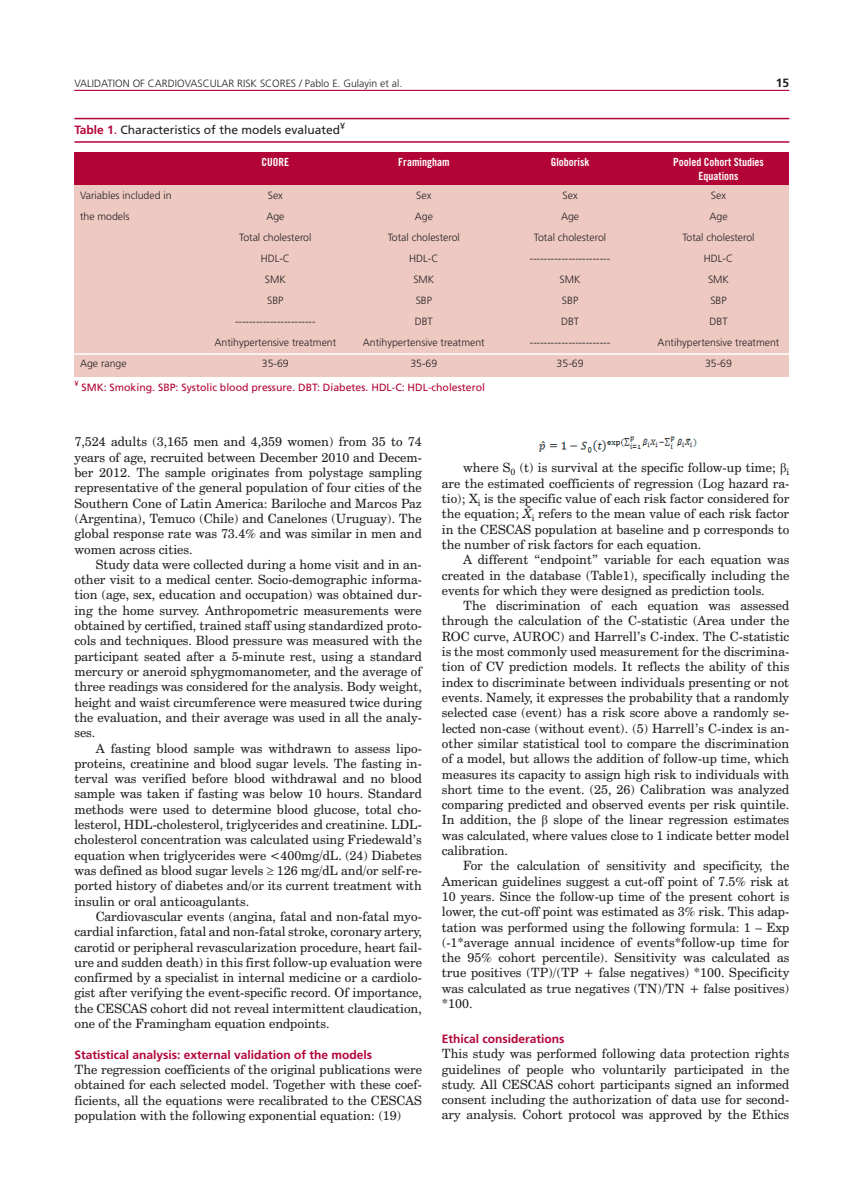
<style>
.page{position:relative;width:851px;height:1191px;background:#fff}
.page>*{position:absolute;margin:0;border:0;box-sizing:border-box;transform-origin:0 0}
.t1{font:12.75px/15.3px "Century Schoolbook BT";color:#231f20;text-align:justify}
.t2{font:700 12px "Frutiger LT Std";color:#b30437}
.t3{font:12px "Frutiger";color:#231f20}
.t4{font:700 12px "Frutiger LT Std";color:#231f20}
.t5{font:11.25px/13.5px "Trade Gothic LT Std Bd Cn 20";color:#fff;text-align:center}
.t6{font:300 10.5px/21px "Frutiger LT Std";color:#231f20;text-align:center}
.t7{font:10.5px "Frutiger";color:#b30437}
.s1{font-family:"Frutiger LT Std";font-weight:700;color:#b30437}
.s2{color:#b30437}
.s3{font-family:"Times New Roman"}
.s4{font-style:italic}
</style>
<div class="page">
<hr style="left:74px;top:90px;width:715px;height:1px;background:#b30437">
<div style="left:74px;top:152px;width:715px;height:33px;background:#b30437"></div>
<div style="left:74px;top:185px;width:715px;height:191px;background:#eec9c2"></div>
<hr style="left:70px;top:353px;width:728px;height:2px;background:#fff">
<hr style="left:74px;top:118px;width:715px;height:1px;background:#b30437">
<hr style="left:74px;top:141px;width:715px;height:2px;background:#b30437">
<img style="left:539px;top:436px;width:157px;height:17px">
<p class="t6" style="left:74px;top:73px;width:212px">VALI DATION OF CARDIOVASC ULAR RISK SC ORES</p>
<p class="t6" style="left:299px;top:73px;width:105px">/ Pablo E. Gulayin et al.</p>
<p class="t4" style="left:775px;top:75px;width:15px">15</p>
<p class="t3" style="left:74px;top:123px;width:272px"><span class="s1">Table 1</span><span class="s2">.</span> Characteristics of the models evaluated<sup>¥</sup></p>
<p class="t6" style="left:80px;top:185px;width:93px;text-align:left">Variables included in the models</p>
<p class="t6" style="left:80px;top:353px;width:48px">Age range</p>
<p class="t5" style="left:261px;top:155px;width:29px">CUORE</p>
<p class="t5" style="left:398px;top:155px;width:53px">Framingham</p>
<p class="t5" style="left:550px;top:155px;width:40px">Globorisk</p>
<p class="t5" style="left:673px;top:155px;width:92px">Pooled Cohort Studies<br>Equations</p>
<p class="t6" style="left:214px;top:185px;width:123px">Sex<br>Age<br>Total cholesterol<br>HDL-C<br>SMK<br>SBP<br>-----------------------<br>Antihypertensive treatment<br>35-69</p>
<p class="t6" style="left:529px;top:185px;width:82px">Sex<br>Age<br>Total cholesterol -----------------------<br>SMK<br>SBP<br>DBT -----------------------<br>35-69</p>
<p class="t6" style="left:363px;top:185px;width:123px">Sex<br>Age<br>Total cholesterol<br>HDL-C<br>SMK<br>SBP<br>DBT<br>Antihypertensive treatment<br>35-69</p>
<p class="t6" style="left:657px;top:185px;width:123px">Sex<br>Age<br>Total cholesterol<br>HDL-C<br>SMK<br>SBP<br>DBT<br>Antihypertensive treatment<br>35-69</p>
<p class="t7" style="left:74px;top:381px;width:412px"><sup>¥</sup> SMK: Smoking. SBP: Systolic blood pressure. DBT: Diabetes. HDL-C: HDL-cholesterol</p>
<p class="t1" style="left:74px;top:434px;width:349px">7,524 adults (3,165 men and 4,359 women) from 35 to 74 years of age, recruited between December 2010 and Decem&shy;ber 2012. The sample originates from polystage sampling representative of the general population of four cities of the Southern Cone of Latin America: Bariloche and Marcos Paz (Argentina), Temuco (Chile) and Canelones (Uruguay). The global response rate was 73.4% and was similar in men and women across cities.</p>
<p class="t1" style="left:74px;top:556px;width:349px;text-indent:21px">Study data were collected during a home visit and in an&shy;other visit to a medical center. Socio-demographic informa&shy;tion (age, sex, education and occupation) was obtained dur&shy;ing the home survey. Anthropometric measurements were obtained by certified, trained staff using standardized proto&shy;cols and techniques. Blood pressure was measured with the participant seated after a 5-minute rest, using a standard mercury or aneroid sphygmomanometer, and the average of three readings was considered for the analysis. Body weight, height and waist circumference were measured twice during the evaluation, and their average was used in all the analy&shy;ses.</p>
<p class="t1" style="left:74px;top:740px;width:349px;text-indent:21px">A fasting blood sample was withdrawn to assess lipo&shy;proteins, creatinine and blood sugar levels. The fasting in&shy;terval was verified before blood withdrawal and no blood sample was taken if fasting was below 10 hours. Standard methods were used to determine blood glucose, total cho&shy;lesterol, HDL-cholesterol, triglycerides and creatinine. LDL&shy;cholesterol concentration was calculated using Friedewald’s equation when triglycerides were &lt;400mg/dL. (24) Diabetes was defined as blood sugar levels ≥ 126 mg/dL and/or self-re&shy;ported history of diabetes and/or its current treatment with insulin or oral anticoagulants.</p>
<p class="t1" style="left:74px;top:908px;width:349px;text-indent:21px">Cardiovascular events (angina, fatal and non-fatal myo&shy;cardial infarction, fatal and non-fatal stroke, coronary artery, carotid or peripheral revascularization procedure, heart fail&shy;ure and sudden death) in this first follow-up evaluation were confirmed by a specialist in internal medicine or a cardiolo&shy;gist after verifying the event-specific record. Of importance, the CESCAS cohort did not reveal intermittent claudication, one of the Framingham equation endpoints.</p>
<p class="t2" style="left:74px;top:1047px;width:299px">Statistical analysis: external validation of the models</p>
<p class="t1" style="left:74px;top:1061px;width:349px">The regression coefficients of the original publications were obtained for each selected model. Together with these coef&shy;ficients, all the equations were recalibrated to the CESCAS population with the following exponential equation: (19)</p>
<p class="t1" style="left:442px;top:460px;width:349px;text-indent:21px">where S<sub>0</sub> (t) is survival at the specific follow-up time; <span class="s3">β</span><sub>i </sub>are the estimated coefficients of regression (Log hazard ra&shy;tio); X<sub>i</sub> is the specific value of each risk factor considered for the equation; <span class="s4">X</span><sub>i</sub> refers to the mean value of each risk factor in the CESCAS population at baseline and p corresponds to the number of risk factors for each equation.</p>
<p class="t1" style="left:442px;top:552px;width:349px;text-indent:21px">A different “endpoint” variable for each equation was created in the database (Table1), specifically including the events for which they were designed as prediction tools.</p>
<p class="t1" style="left:442px;top:598px;width:349px;text-indent:21px">The discrimination of each equation was assessed through the calculation of the C-statistic (Area under the ROC curve, AUROC) and Harrell’s C-index. The C-statistic is the most commonly used measurement for the discrimina&shy;tion of CV prediction models. It reflects the ability of this index to discriminate between individuals presenting or not events. Namely, it expresses the probability that a randomly selected case (event) has a risk score above a randomly se&shy;lected non-case (without event). (5) Harrell’s C-index is an&shy;other similar statistical tool to compare the discrimination of a model, but allows the addition of follow-up time, which measures its capacity to assign high risk to individuals with short time to the event. (25, 26) Calibration was analyzed comparing predicted and observed events per risk quintile.<br>In addition, the <span class="s3">β</span> slope of the linear regression estimates was calculated, where values close to 1 indicate better model calibration.</p>
<p class="t1" style="left:442px;top:858px;width:349px;text-indent:21px">For the calculation of sensitivity and specificity, the American guidelines suggest a cut-off point of 7.5% risk at 10 years. Since the follow-up time of the present cohort is lower, the cut-off point was estimated as 3% risk. This adap&shy;tation was performed using the following formula: 1 – Exp (-1*average annual incidence of events*follow-up time for the 95% cohort percentile). Sensitivity was calculated as true positives (TP)/(TP + false negatives) *100. Specificity was calculated as true negatives (TN)/TN + false positives) *100.</p>
<p class="t2" style="left:442px;top:1031px;width:124px">Ethical considerations</p>
<p class="t1" style="left:442px;top:1045px;width:349px">This study was performed following data protection rights guidelines of people who voluntarily participated in the study. All CESCAS cohort participants signed an informed consent including the authorization of data use for second&shy;ary analysis. Cohort protocol was approved by the Ethics</p>
<p class="t1" style="left:526px;top:498px;width:6px">-</p>
</div>
